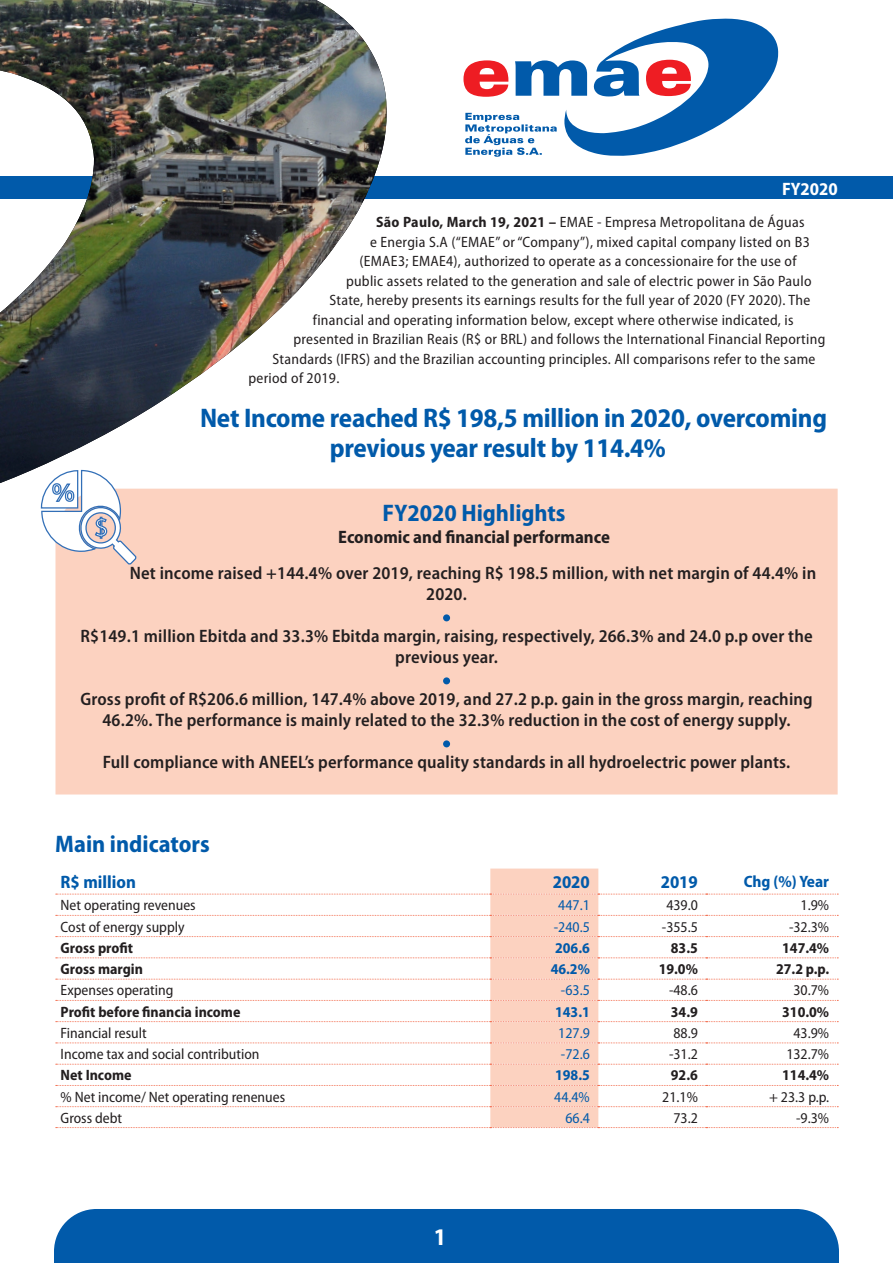
<style>
.page{position:relative;width:893px;height:1263px;background:#fff}
.page>*{position:absolute;margin:0;border:0;box-sizing:border-box;transform-origin:0 0}
.t1{font:700 semi-condensed 27px/30px "Myriad Pro";letter-spacing:-.01em;color:#015aaa}
.t2{font:700 semi-condensed 24px "Myriad Pro";color:#015aaa}
.t3{font:700 semi-condensed 24px "Myriad Pro";color:#fff}
.t4{font:600 semi-condensed 18px/21px "Myriad Pro";letter-spacing:.01em;color:#231f20;text-align:center}
.t5{font:700 semi-condensed 18px "Myriad Pro";color:#231f20}
.t6{font:700 semi-condensed 18px "Myriad Pro";color:#015aaa}
.t7{font:700 semi-condensed 18px "Myriad Pro";color:#fff}
.t8{font:700 semi-condensed 16.5px "Myriad Pro";color:#015aaa}
.t9{font:semi-condensed 15px "Myriad Pro";letter-spacing:.02em;color:#231f20}
.t10{font:semi-condensed 15px "Myriad Pro";color:#231f20}
.t11{font:700 semi-condensed 15px "Myriad Pro";color:#231f20}
.t12{font:semi-condensed 15px "Myriad Pro";color:#015aaa}
.t13{font:700 semi-condensed 15px "Myriad Pro";color:#015aaa}
.s1{font-weight:700}
</style>
<div class="page">
<div style="left:54px;top:1209px;width:785px;height:54px;background:#015aaa"></div>
<div style="left:55px;top:489px;width:783px;height:305px;background:#fcd2c0"></div>
<div style="left:0;top:177px;width:893px;height:22px;background:#015aaa"></div>
<svg style="left:463px;top:18px;width:315px;height:139px"></svg>
<div style="left:443px;top:614px;width:7px;height:7px;background:#015aaa;border-radius:50%"></div>
<div style="left:443px;top:677px;width:7px;height:7px;background:#015aaa;border-radius:50%"></div>
<div style="left:443px;top:740px;width:7px;height:7px;background:#015aaa;border-radius:50%"></div>
<svg style="left:55px;top:545px;width:83px;height:21px"></svg>
<svg style="left:56px;top:868px;width:782px;height:260px"></svg>
<svg style="left:40px;top:483px;width:348px;height:62px;fill:#fcd2c0"></svg>
<img style="left:0;top:0;width:388px;height:483px">
<p class="t7" style="left:782px;top:177px;width:57px">FY2020</p>
<p class="t9" style="left:376px;top:213px;width:430px"><span class="s1">São Paulo, March 19, 2021 –</span> EMAE - Empresa Metropolitana de Águas</p>
<p class="t9" style="left:370px;top:232px;width:441px">e Energia S.A (“EMAE” or “Company”), mixed capital company listed on B3</p>
<p class="t9" style="left:359px;top:252px;width:438px">(EMAE3; EMAE4), authorized to operate as a concessionaire for the use of</p>
<p class="t9" style="left:346px;top:271px;width:467px">public assets related to the generation and sale of electric power in São Paulo</p>
<p class="t9" style="left:329px;top:291px;width:482px">State, hereby presents its earnings results for the full year of 2020 (FY 2020). The</p>
<p class="t9" style="left:313px;top:310px;width:482px">financial and operating information below, except where otherwise indicated, is</p>
<p class="t9" style="left:293px;top:330px;width:533px">presented in Brazilian Reais (R$ or BRL) and follows the International Financial Reporting</p>
<p class="t9" style="left:272px;top:349px;width:544px">Standards (IFRS) and the Brazilian accounting principles. All comparisons refer to the same</p>
<p class="t9" style="left:248px;top:369px;width:92px">period of 2019.</p>
<p class="t1" style="left:330px;top:402px;width:499px;text-indent:-130px">Net Income reached R$ 198,5 million in 2020, overcoming previous year result by 114.4%</p>
<p class="t2" style="left:383px;top:497px;width:184px">FY2020 Highlights</p>
<p class="t5" style="left:338px;top:525px;width:273px">Economic and financial performance</p>
<p class="t4" style="left:426px;top:562px;width:392px;text-align:left;text-indent:-296px">Net income raised +144.4% over 2019, reaching R$ 198.5 million, with net margin of 44.4% in<br>2020.</p>
<p class="t4" style="left:80px;top:625px;width:734px">R$149.1 million Ebitda and 33.3% Ebitda margin, raising, respectively, 266.3% and 24.0 p.p over the previous year.</p>
<p class="t4" style="left:80px;top:688px;width:734px">Gross profit of R$206.6 million, 147.4% above 2019, and 27.2 p.p. gain in the gross margin, reaching<br>46.2%. The performance is mainly related to the 32.3% reduction in the cost of energy supply.</p>
<p class="t4" style="left:103px;top:751px;width:689px">Full compliance with ANEEL’s performance quality standards in all hydroelectric power plants.</p>
<p class="t2" style="left:55px;top:828px;width:156px">Main indicators</p>
<p class="t6" style="left:61px;top:870px;width:77px">R$ million</p>
<p class="t6" style="left:553px;top:870px;width:39px">2020</p>
<p class="t6" style="left:661px;top:870px;width:39px">2019</p>
<p class="t8" style="left:744px;top:871px;width:87px">Chg (%) Year</p>
<p class="t10" style="left:61px;top:896px;width:137px">Net operating revenues</p>
<p class="t12" style="left:558px;top:896px;width:33px">447.1</p>
<p class="t9" style="left:666px;top:896px;width:33px">439.0</p>
<p class="t9" style="left:801px;top:896px;width:30px">1.9%</p>
<p class="t10" style="left:61px;top:917px;width:125px">Cost of energy supply</p>
<p class="t12" style="left:554px;top:917px;width:38px">-240.5</p>
<p class="t9" style="left:662px;top:917px;width:38px">-355.5</p>
<p class="t9" style="left:789px;top:917px;width:42px">-32.3%</p>
<p class="t11" style="left:61px;top:938px;width:74px">Gross profit</p>
<p class="t13" style="left:555px;top:938px;width:36px">206.6</p>
<p class="t11" style="left:671px;top:938px;width:28px">83.5</p>
<p class="t11" style="left:782px;top:938px;width:48px">147.4%</p>
<p class="t11" style="left:61px;top:959px;width:84px">Gross margin</p>
<p class="t13" style="left:551px;top:959px;width:41px">46.2%</p>
<p class="t11" style="left:659px;top:959px;width:41px">19.0%</p>
<p class="t11" style="left:776px;top:959px;width:55px">27.2 p.p.</p>
<p class="t10" style="left:61px;top:981px;width:114px">Expenses operating</p>
<p class="t12" style="left:561px;top:981px;width:30px">-63.5</p>
<p class="t9" style="left:669px;top:981px;width:30px">-48.6</p>
<p class="t9" style="left:793px;top:981px;width:37px">30.7%</p>
<p class="t11" style="left:61px;top:1002px;width:181px">Profit before financia income</p>
<p class="t13" style="left:555px;top:1002px;width:36px">143.1</p>
<p class="t11" style="left:671px;top:1002px;width:28px">34.9</p>
<p class="t11" style="left:782px;top:1002px;width:48px">310.0%</p>
<p class="t10" style="left:61px;top:1024px;width:88px">Financial result</p>
<p class="t12" style="left:558px;top:1024px;width:33px">127.9</p>
<p class="t9" style="left:673px;top:1024px;width:26px">88.9</p>
<p class="t9" style="left:793px;top:1024px;width:37px">43.9%</p>
<p class="t10" style="left:61px;top:1045px;width:200px">Income tax and social contribution</p>
<p class="t12" style="left:561px;top:1045px;width:30px">-72.6</p>
<p class="t9" style="left:669px;top:1045px;width:30px">-31.2</p>
<p class="t9" style="left:786px;top:1045px;width:44px">132.7%</p>
<p class="t11" style="left:61px;top:1066px;width:72px">Net Income</p>
<p class="t13" style="left:555px;top:1066px;width:36px">198.5</p>
<p class="t11" style="left:671px;top:1066px;width:28px">92.6</p>
<p class="t11" style="left:782px;top:1066px;width:48px">114.4%</p>
<p class="t10" style="left:61px;top:1087px;width:226px">% Net income/ Net operating renenues</p>
<p class="t12" style="left:554px;top:1087px;width:37px">44.4%</p>
<p class="t9" style="left:662px;top:1087px;width:37px">21.1%</p>
<p class="t9" style="left:769px;top:1087px;width:62px">+ 23.3 p.p.</p>
<p class="t10" style="left:61px;top:1108px;width:63px">Gross debt</p>
<p class="t12" style="left:565px;top:1108px;width:26px">66.4</p>
<p class="t9" style="left:673px;top:1108px;width:26px">73.2</p>
<p class="t9" style="left:796px;top:1108px;width:34px">-9.3%</p>
<h2 class="t3" style="left:434px;top:1221px;width:14px">1</h2>
</div>
